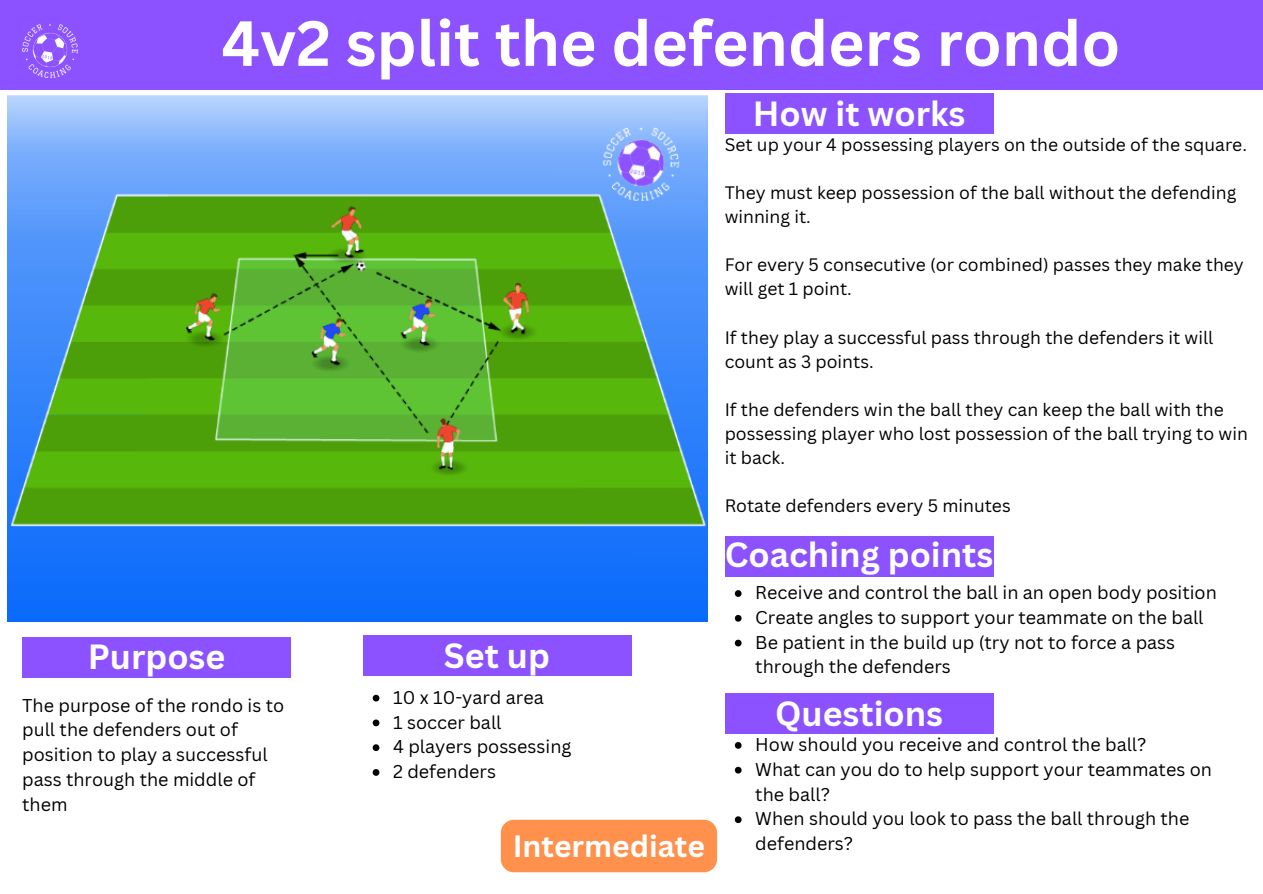
<style>
.page{position:relative;width:1263px;height:894px;background:#fff}
.page>*{position:absolute;margin:0;border:0;box-sizing:border-box;transform-origin:0 0}
.t1{font:700 62.25px "Canva Sans";color:#fff}
.t2{font:700 34.05px "Canva Sans";color:#fff}
.t3{font:700 30px "Canva Sans";color:#fff}
.t4{font:18px/24.8px "Canva Sans";color:#000}
.t5{font:17.55px/24.2px "Canva Sans";color:#000}
</style>
<div class="page">
<div style="left:0;top:0;width:1263px;height:89px;background:#8c52ff"></div>
<div style="left:22px;top:636px;width:269px;height:41px;background:#8c52ff"></div>
<div style="left:363px;top:635px;width:268px;height:41px;background:#8c52ff"></div>
<div style="left:725px;top:93px;width:269px;height:41px;background:#8c52ff"></div>
<div style="left:725px;top:536px;width:269px;height:40px;background:#8c52ff"></div>
<img style="left:22px;top:24px;width:56px;height:55px">
<div style="left:725px;top:692px;width:269px;height:41px;background:#8c52ff"></div>
<img style="left:7px;top:95px;width:700px;height:526px">
<svg style="left:373px;top:694px;width:6px;height:7px"></svg>
<svg style="left:373px;top:719px;width:6px;height:7px"></svg>
<svg style="left:373px;top:744px;width:6px;height:6px"></svg>
<svg style="left:373px;top:769px;width:6px;height:6px"></svg>
<svg style="left:735px;top:590px;width:7px;height:6px"></svg>
<svg style="left:735px;top:614px;width:7px;height:7px"></svg>
<svg style="left:735px;top:639px;width:7px;height:7px"></svg>
<svg style="left:735px;top:742px;width:7px;height:6px"></svg>
<svg style="left:735px;top:766px;width:7px;height:7px"></svg>
<svg style="left:735px;top:816px;width:7px;height:6px"></svg>
<div style="left:501px;top:819px;width:216px;height:53px;background:#ff914d"></div>
<p class="t1" style="left:221px;top:-1px;width:900px">4v2 split the defenders rondo</p>
<p class="t2" style="left:753px;top:89px;width:214px">How it works</p>
<p class="t5" style="left:725px;top:132px;width:524px">Set up your 4 possessing players on the outside of the square.</p>
<p class="t5" style="left:725px;top:180px;width:513px">They must keep possession of the ball without the defending winning it.</p>
<p class="t5" style="left:725px;top:252px;width:521px">For every 5 consecutive (or combined) passes they make they will get 1 point.</p>
<p class="t5" style="left:725px;top:324px;width:490px">If they play a successful pass through the defenders it will count as 3 points.</p>
<p class="t5" style="left:725px;top:397px;width:525px">If the defenders win the ball they can keep the ball with the possessing player who lost possession of the ball trying to win it back.</p>
<p class="t5" style="left:725px;top:493px;width:288px">Rotate defenders every 5 minutes</p>
<p class="t2" style="left:88px;top:632px;width:139px">Purpose</p>
<p class="t2" style="left:444px;top:631px;width:108px">Set up</p>
<p class="t4" style="left:22px;top:692px;width:264px">The purpose of the rondo is to pull the defenders out of position to play a successful pass through the middle of them</p>
<p class="t4" style="left:393px;top:684px;width:152px">10 x 10-yard area</p>
<p class="t4" style="left:393px;top:709px;width:110px">1 soccer ball</p>
<p class="t4" style="left:393px;top:733px;width:180px">4 players possessing</p>
<p class="t4" style="left:393px;top:758px;width:104px">2 defenders</p>
<p class="t3" style="left:513px;top:825px;width:194px">Intermediate</p>
<p class="t2" style="left:725px;top:530px;width:270px">Coaching points</p>
<p class="t4" style="left:755px;top:579px;width:463px">Receive and control the ball in an open body position</p>
<p class="t4" style="left:755px;top:604px;width:450px">Create angles to support your teammate on the ball</p>
<p class="t4" style="left:755px;top:629px;width:421px">Be patient in the build up (try not to force a pass through the defenders</p>
<p class="t2" style="left:775px;top:689px;width:170px">Questions</p>
<p class="t4" style="left:755px;top:731px;width:393px">How should you receive and control the ball?</p>
<p class="t4" style="left:755px;top:756px;width:458px">What can you do to help support your teammates on the ball?</p>
<p class="t4" style="left:755px;top:805px;width:436px">When should you look to pass the ball through the defenders?</p>
</div>
